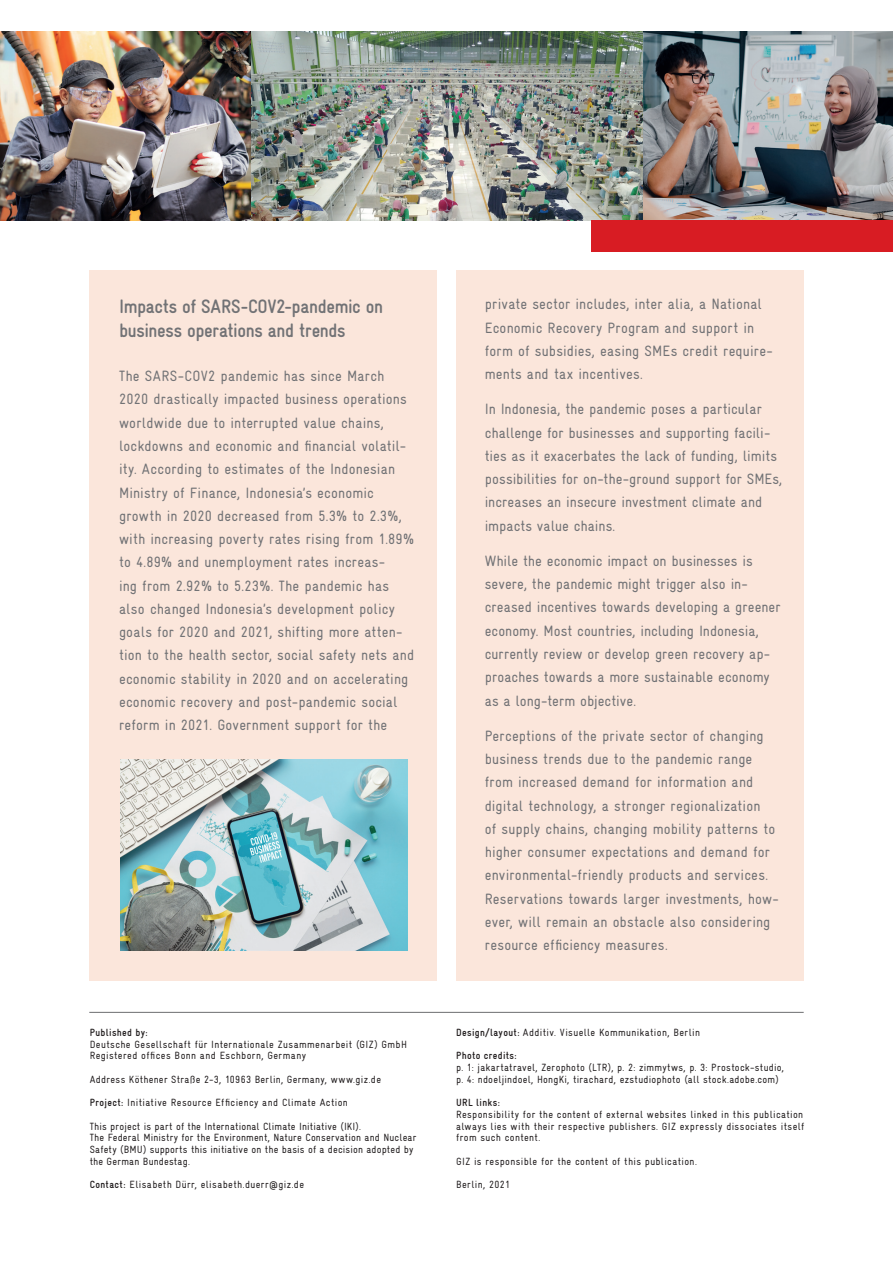
<style>
.page{position:relative;width:893px;height:1263px;background:#fff}
.page>*{position:absolute;margin:0;border:0;box-sizing:border-box;transform-origin:0 0}
.t1{font:700 condensed 19.5px/24px "Gravur";letter-spacing:-.02em;color:#717275}
.t2{font:condensed 15px/23.2px "Gravur";letter-spacing:.01em;color:#717275}
.t3{font:condensed 10.5px/11.7px "Gravur";letter-spacing:.03em;color:#231f20}
.t4{font:700 condensed 10.5px "Gravur";letter-spacing:.035em;color:#231f20}
.s1{font-weight:700}
</style>
<div class="page">
<div style="left:89px;top:270px;width:348px;height:710px;background:#fbe6db"></div>
<div style="left:456px;top:270px;width:348px;height:710px;background:#fbe6db"></div>
<img style="left:120px;top:759px;width:287px;height:191px">
<img style="left:642px;top:31px;width:251px;height:190px">
<img style="left:0;top:31px;width:642px;height:190px">
<div style="left:591px;top:221px;width:302px;height:31px;background:#d81c23"></div>
<hr style="left:89px;top:1012px;width:715px;height:1px;background:#6c6d70">
<h1 class="t1" style="left:119px;top:294px;width:265px">Impacts of SARS-COV2-pandemic on business operations and trends</h1>
<p class="t2" style="left:119px;top:364px;width:297px">The SARS-COV2 pandemic has since March 2020 drastically impacted business operations worldwide due to interrupted value chains, lockdowns and economic and financial volatil&shy;ity. According to estimates of the Indonesian Ministry of Finance, Indonesia’s economic growth in 2020 decreased from 5.3% to 2.3%, with increasing poverty rates rising from 1.89% to 4.89% and unemployment rates increas-<br>ing from 2.92% to 5.23%. The pandemic has also changed Indonesia’s development policy goals for 2020 and 2021, shifting more atten&shy;tion to the health sector, social safety nets and economic stability in 2020 and on accelerating economic recovery and post-pandemic social reform in 2021. Government support for the</p>
<p class="t4" style="left:90px;top:1026px;width:59px">Published by:</p>
<p class="t3" style="left:90px;top:1038px;width:319px">Deutsche Gesellschaft für Internationale Zusammenarbeit (GIZ) GmbH<br>Registered offices Bonn and Eschborn, Germany</p>
<p class="t3" style="left:90px;top:1073px;width:293px">Address Köthener Straße 2-3, 10963 Berlin, Germany, www.giz.de</p>
<p class="t3" style="left:90px;top:1097px;width:260px"><span class="s1">Project:</span> Initiative Resource Efficiency and Climate Action</p>
<p class="t3" style="left:90px;top:1120px;width:328px">This project is part of the International Climate Initiative (IKI).<br>The Federal Ministry for the Environment, Nature Conservation and Nuclear Safety (BMU) supports this initiative on the basis of a decision adopted by the German Bundestag.</p>
<p class="t3" style="left:90px;top:1179px;width:216px"><span class="s1">Contact:</span> Elisabeth Dürr, elisabeth.duerr@giz.de</p>
<p class="t2" style="left:485px;top:293px;width:290px">private sector includes, inter alia, a National Economic Recovery Program and support in form of subsidies, easing SMEs credit require&shy;ments and tax incentives.</p>
<p class="t2" style="left:485px;top:398px;width:299px">In Indonesia, the pandemic poses a particular challenge for businesses and supporting facili&shy;ties as it exacerbates the lack of funding, limits possibilities for on-the-ground support for SMEs, increases an insecure investment climate and impacts value chains.</p>
<p class="t2" style="left:485px;top:549px;width:297px">While the economic impact on businesses is severe, the pandemic might trigger also in&shy;creased incentives towards developing a greener economy. Most countries, including Indonesia, currently review or develop green recovery ap&shy;proaches towards a more sustainable economy as a long-term objective.</p>
<p class="t2" style="left:485px;top:724px;width:296px">Perceptions of the private sector of changing business trends due to the pandemic range from increased demand for information and digital technology, a stronger regionalization<br>of supply chains, changing mobility patterns to higher consumer expectations and demand for environmental-friendly products and services.<br>Reservations towards larger investments, how&shy;ever, will remain an obstacle also considering resource efficiency measures.</p>
<p class="t3" style="left:456px;top:1026px;width:245px"><span class="s1">Design/layout:</span> Additiv. Visuelle Kommunikation, Berlin</p>
<p class="t4" style="left:456px;top:1050px;width:62px">Photo credits:</p>
<p class="t3" style="left:456px;top:1062px;width:330px">p. 1: jakartatravel, Zerophoto (LTR), p. 2: zimmytws, p. 3: Prostock-studio, p. 4: ndoeljindoel, HongKi, tirachard, ezstudiophoto (all stock.adobe.com)</p>
<p class="t4" style="left:456px;top:1097px;width:45px">URL links:</p>
<p class="t3" style="left:456px;top:1108px;width:350px;text-align:justify">Responsibility for the content of external websites linked in this publication always lies with their respective publishers. GIZ expressly dissociates itself from such content.</p>
<p class="t3" style="left:456px;top:1155px;width:242px">GIZ is responsible for the content of this publication.</p>
<p class="t3" style="left:456px;top:1179px;width:56px">Berlin, 2021</p>
</div>
